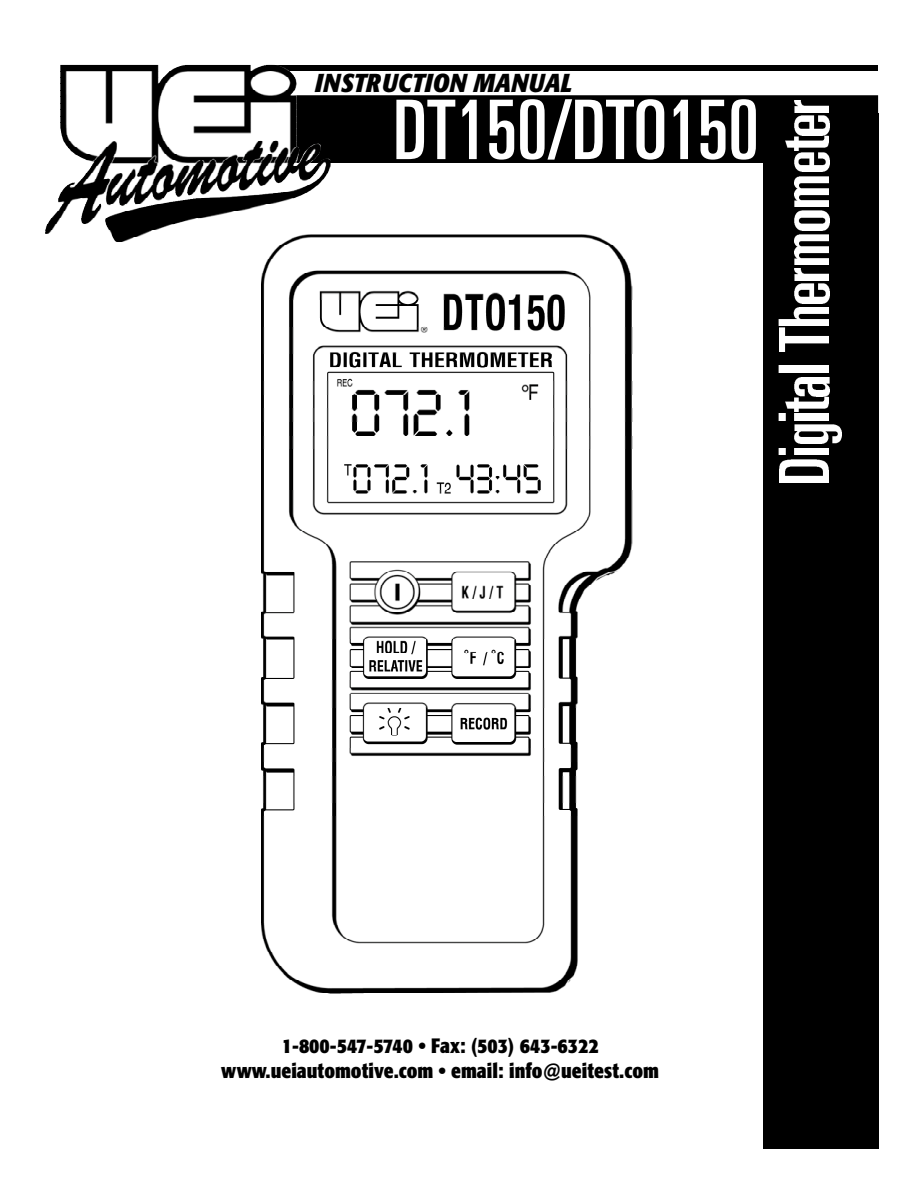
<style>
.page{position:relative;width:918px;height:1188px;background:#fff}
.page>*{position:absolute;margin:0;border:0;box-sizing:border-box;transform-origin:0 0}
.t1{font:ultra-condensed 82.35px "Univers LT Std";color:#fff}
.t2{font:italic 700 condensed 25.65px "Formata";letter-spacing:.015em;color:#000}
.t3{font:700 condensed 20.55px/24.8px "Formata";color:#000;text-align:center}
</style>
<div class="page">
<div style="left:763px;top:113px;width:115px;height:1035px;background:#000"></div>
<div style="left:271px;top:95px;width:607px;height:68px;background:#000"></div>
<img style="left:779px;top:459px;width:50px;height:24px">
<img style="left:778px;top:448px;width:51px;height:7px">
<img style="left:794px;top:425px;width:47px;height:19px">
<img style="left:778px;top:414px;width:51px;height:7px">
<img style="left:785px;top:396px;width:44px;height:15px">
<img style="left:794px;top:377px;width:35px;height:19px">
<img style="left:778px;top:366px;width:51px;height:6px">
<img style="left:779px;top:328px;width:50px;height:23px">
<img style="left:778px;top:307px;width:51px;height:19px">
<img style="left:794px;top:284px;width:35px;height:19px">
<img style="left:794px;top:268px;width:35px;height:12px">
<img style="left:794px;top:235px;width:35px;height:30px">
<img style="left:794px;top:211px;width:35px;height:19px">
<img style="left:794px;top:176px;width:35px;height:30px">
<img style="left:787px;top:152px;width:42px;height:20px">
<img style="left:777px;top:135px;width:52px;height:16px">
<img style="left:787px;top:116px;width:42px;height:19px">
<img style="left:787px;top:100px;width:42px;height:12px">
<img style="left:261px;top:234px;width:372px;height:760px">
<div style="left:275px;top:65px;width:603px;height:6px;background:#000"></div>
<img style="left:60px;top:65px;width:239px;height:96px">
<p class="t2" style="left:315px;top:73px;width:259px">INSTRUCTION MANUAL</p>
<h1 class="t1" style="left:393px;top:99px;width:367px">DT150/DTO150</h1>
<p class="t3" style="left:221px;top:1035px;width:439px">1-800-547-5740 • Fax: (503) 643-6322 www.ueiautomotive.com • email: info@ueitest.com</p>
</div>
